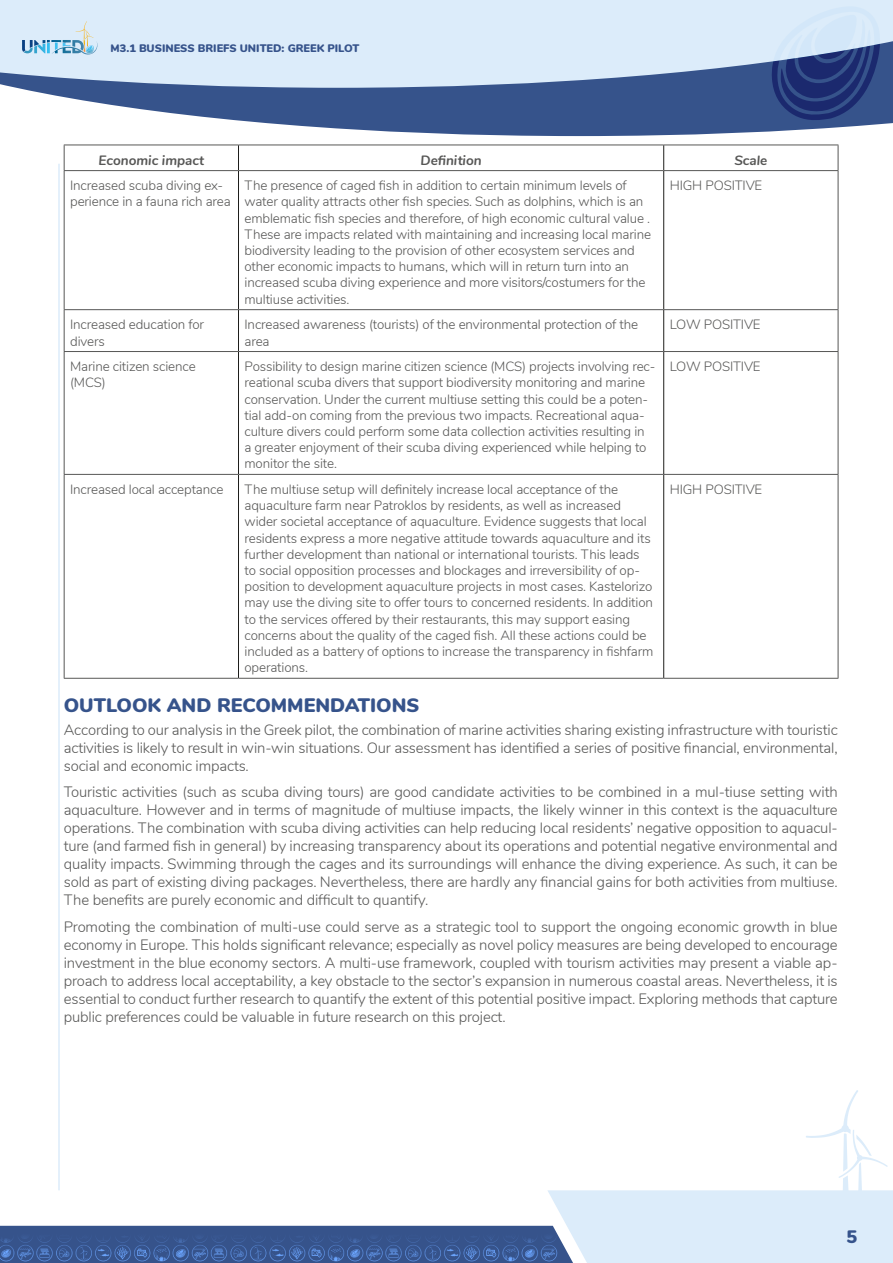
<style>
.page{position:relative;width:893px;height:1263px;background:#fff}
.page>*{position:absolute;margin:0;border:0;box-sizing:border-box;transform-origin:0 0}
.titre-1{font:900 19.5px "Nunito";color:#36538b}
.t1{font:900 18px "Nunito";color:#36538b}
.contenu{font:300 15px/18px "Nunito";letter-spacing:-.01em;color:#575756;text-align:justify}
.contenu-tab{font:300 13.5px/16.2px "Nunito";letter-spacing:-.01em;color:#575756}
.titre-tab{font:italic 700 13.5px "Nunito";color:#575756}
.t2{font:900 10.95px "Nunito";color:#36538b}
</style>
<div class="page">
<svg style="left:18px;top:88px;width:875px;height:48px;fill:#36538b"></svg>
<svg style="left:0;top:0;width:893px;height:88px;background:#cddeef"></svg>
<svg style="left:548px;top:1090px;width:345px;height:173px"></svg>
<img style="left:0;top:1217px;width:581px;height:46px">
<svg style="left:22px;top:21px;width:75px;height:34px;background:#bbd8e9"></svg>
<svg style="left:771px;top:6px;width:109px;height:115px;background:#6f82ae"></svg>
<hr style="left:58px;top:164px;width:2px;height:1026px;background:#dcecfa">
<hr style="left:64px;top:145px;width:174px;height:1px;background:#575756">
<svg style="left:64px;top:145px;width:1px;height:25px"></svg>
<hr style="left:238px;top:145px;width:426px;height:1px;background:#575756">
<hr style="left:664px;top:145px;width:174px;height:1px;background:#575756">
<svg style="left:838px;top:145px;width:1px;height:25px"></svg>
<hr style="left:64px;top:170px;width:174px;height:1px;background:#575756">
<hr style="left:64px;top:171px;width:1px;height:138px;background:#575756">
<hr style="left:238px;top:170px;width:426px;height:1px;background:#575756">
<hr style="left:664px;top:170px;width:174px;height:1px;background:#575756">
<hr style="left:838px;top:171px;width:1px;height:138px;background:#575756">
<hr style="left:64px;top:309px;width:174px;height:1px;background:#575756">
<hr style="left:64px;top:310px;width:1px;height:41px;background:#575756">
<hr style="left:238px;top:309px;width:426px;height:1px;background:#575756">
<hr style="left:664px;top:309px;width:174px;height:1px;background:#575756">
<hr style="left:838px;top:310px;width:1px;height:41px;background:#575756">
<hr style="left:64px;top:351px;width:174px;height:1px;background:#575756">
<hr style="left:64px;top:352px;width:1px;height:122px;background:#575756">
<hr style="left:238px;top:351px;width:426px;height:1px;background:#575756">
<hr style="left:664px;top:351px;width:174px;height:1px;background:#575756">
<hr style="left:838px;top:352px;width:1px;height:122px;background:#575756">
<hr style="left:64px;top:474px;width:174px;height:1px;background:#575756">
<hr style="left:64px;top:475px;width:1px;height:203px;background:#575756">
<hr style="left:238px;top:474px;width:426px;height:1px;background:#575756">
<hr style="left:664px;top:474px;width:174px;height:1px;background:#575756">
<hr style="left:838px;top:475px;width:1px;height:203px;background:#575756">
<hr style="left:64px;top:678px;width:174px;height:1px;background:#575756">
<hr style="left:238px;top:678px;width:426px;height:1px;background:#575756">
<hr style="left:664px;top:678px;width:174px;height:1px;background:#575756">
<svg style="left:238px;top:146px;width:1px;height:24px"></svg>
<svg style="left:663px;top:145px;width:1px;height:25px"></svg>
<hr style="left:238px;top:171px;width:1px;height:138px;background:#1d1d1b">
<hr style="left:663px;top:171px;width:1px;height:138px;background:#1d1d1b">
<hr style="left:238px;top:310px;width:1px;height:41px;background:#1d1d1b">
<hr style="left:663px;top:310px;width:1px;height:41px;background:#1d1d1b">
<hr style="left:238px;top:352px;width:1px;height:122px;background:#1d1d1b">
<hr style="left:663px;top:352px;width:1px;height:122px;background:#1d1d1b">
<hr style="left:238px;top:475px;width:1px;height:203px;background:#1d1d1b">
<hr style="left:663px;top:475px;width:1px;height:203px;background:#1d1d1b">
<p class="t2" style="left:111px;top:40px;width:250px">M3.1 BUSINESS BRIEFS UNITED: GREEK PILOT</p>
<p class="titre-tab" style="left:98px;top:150px;width:107px">Economic impact</p>
<p class="titre-tab" style="left:420px;top:150px;width:63px">Definition</p>
<p class="titre-tab" style="left:734px;top:150px;width:35px">Scale</p>
<p class="contenu-tab" style="left:70px;top:177px;width:162px">Increased scuba diving ex&shy;perience in a fauna rich area</p>
<p class="contenu-tab" style="left:244px;top:177px;width:408px">The presence of caged fish in addition to certain minimum levels of water quality attracts other fish species. Such as dolphins, which is an emblematic fish species and therefore, of high economic cultural value .<br>These are impacts related with maintaining and increasing local marine biodiversity leading to the provision of other ecosystem services and other economic impacts to humans, which will in return turn into an increased scuba diving experience and more visitors/costumers for the multiuse activities.</p>
<p class="contenu-tab" style="left:670px;top:177px;width:94px">HIGH POSITIVE</p>
<p class="contenu-tab" style="left:70px;top:316px;width:135px">Increased education for divers</p>
<p class="contenu-tab" style="left:244px;top:316px;width:395px">Increased awareness (tourists) of the environmental protection of the area</p>
<p class="contenu-tab" style="left:670px;top:316px;width:92px">LOW POSITIVE</p>
<p class="contenu-tab" style="left:70px;top:358px;width:127px">Marine citizen science (MCS)</p>
<p class="contenu-tab" style="left:244px;top:358px;width:412px">Possibility to design marine citizen science (MCS) projects involving rec&shy;reational scuba divers that support biodiversity monitoring and marine conservation. Under the current multiuse setting this could be a poten&shy;tial add-on coming from the previous two impacts. Recreational aqua&shy;culture divers could perform some data collection activities resulting in<br>a greater enjoyment of their scuba diving experienced while helping to monitor the site.</p>
<p class="contenu-tab" style="left:670px;top:358px;width:92px">LOW POSITIVE</p>
<p class="contenu-tab" style="left:70px;top:480px;width:155px">Increased local acceptance</p>
<p class="contenu-tab" style="left:244px;top:480px;width:410px">The multiuse setup will definitely increase local acceptance of the aquaculture farm near Patroklos by residents, as well as increased wider societal acceptance of aquaculture. Evidence suggests that local residents express a more negative attitude towards aquaculture and its further development than national or international tourists. This leads to social opposition processes and blockages and irreversibility of op&shy;position to development aquaculture projects in most cases. Kastelorizo may use the diving site to offer tours to concerned residents. In addition to the services offered by their restaurants, this may support easing concerns about the quality of the caged fish. All these actions could be included as a battery of options to increase the transparency in fishfarm operations.</p>
<p class="contenu-tab" style="left:670px;top:480px;width:94px">HIGH POSITIVE</p>
<p class="titre-1" style="left:64px;top:691px;width:357px">OUTLOOK AND RECOMMENDATIONS</p>
<p class="contenu" style="left:64px;top:719px;width:775px">According to our analysis in the Greek pilot, the combination of marine activities sharing existing infrastructure with touristic activities is likely to result in win-win situations. Our assessment has identified a series of positive financial, environmental, social and economic impacts.</p>
<p class="contenu" style="left:64px;top:782px;width:775px">Touristic activities (such as scuba diving tours) are good candidate activities to be combined in a mul-tiuse setting with aquaculture. However and in terms of magnitude of multiuse impacts, the likely winner in this context is the aquaculture operations. The combination with scuba diving activities can help reducing local residents’ negative opposition to aquacul&shy;ture (and farmed fish in general) by increasing transparency about its operations and potential negative environmental and quality impacts. Swimming through the cages and its surroundings will enhance the diving experience. As such, it can be sold as part of existing diving packages. Nevertheless, there are hardly any financial gains for both activities from multiuse.<br>The benefits are purely economic and difficult to quantify.</p>
<p class="contenu" style="left:64px;top:916px;width:775px">Promoting the combination of multi-use could serve as a strategic tool to support the ongoing economic growth in blue economy in Europe. This holds significant relevance; especially as novel policy measures are being developed to encourage investment in the blue economy sectors. A multi-use framework, coupled with tourism activities may present a viable ap&shy;proach to address local acceptability, a key obstacle to the sector’s expansion in numerous coastal areas. Nevertheless, it is essential to conduct further research to quantify the extent of this potential positive impact. Exploring methods that capture public preferences could be valuable in future research on this project.</p>
<h2 class="t1" style="left:846px;top:1224px;width:12px">5</h2>
</div>
